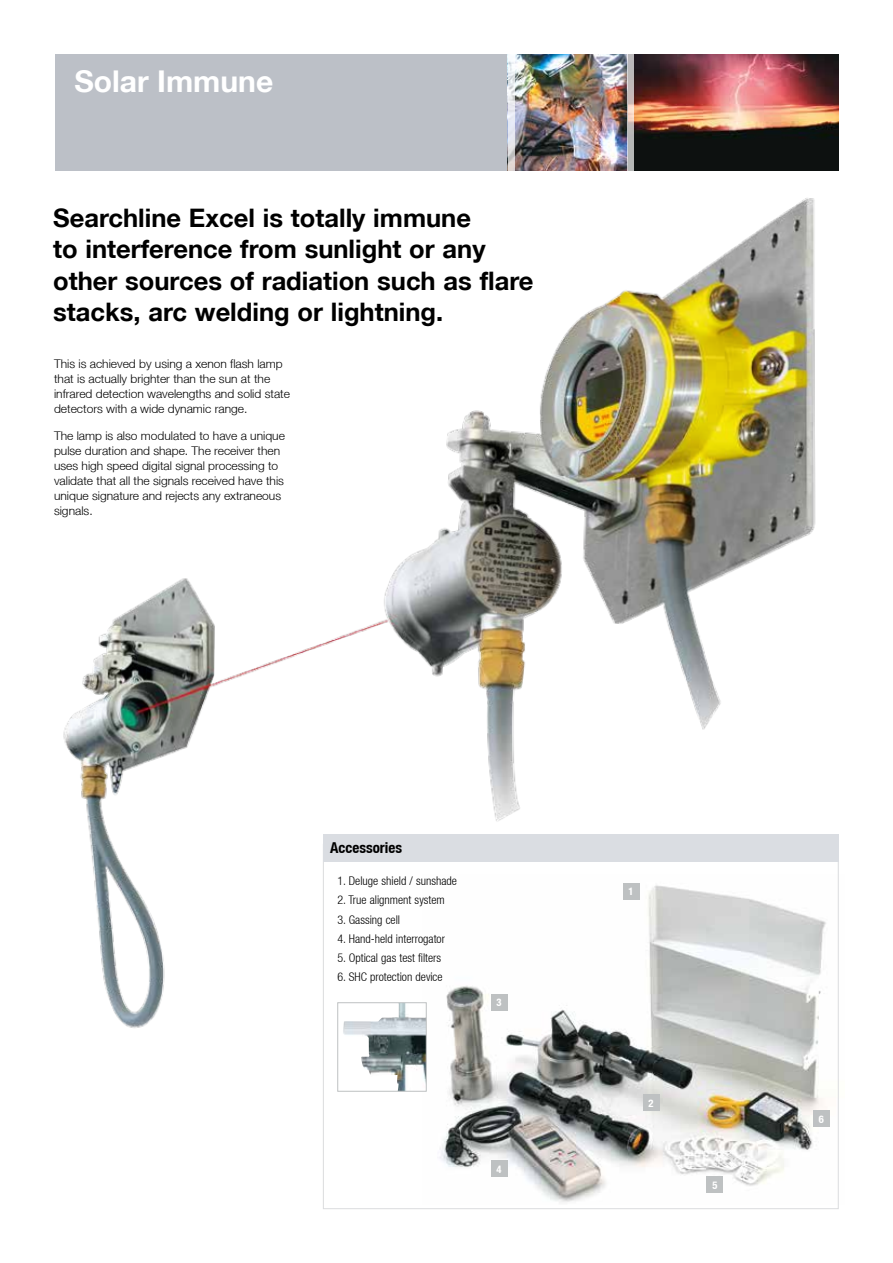
<style>
.page{position:relative;width:893px;height:1263px;background:#fff}
.page>*{position:absolute;margin:0;border:0;box-sizing:border-box;transform-origin:0 0}
.t1{font:700 30px "Helvetica Neue LT";color:#fff}
.t2{font:700 25.5px/31.5px "Helvetica Neue LT";color:#000}
.t3{font:700 condensed 15px "Helvetica Neue LT";color:#000}
.t4{font:300 12px/15px "Helvetica Neue LT";color:#000}
.t5{font:300 condensed 12px "Helvetica Neue LT";color:#000}
.t6{font:700 condensed 10.5px "Helvetica Neue LT";color:#fff}
</style>
<div class="page">
<img style="left:422px;top:1030px;width:417px;height:175px">
<img style="left:55px;top:170px;width:784px;height:860px">
<div style="left:55px;top:54px;width:784px;height:116px;background:#bcc0c7"></div>
<img style="left:515px;top:54px;width:324px;height:116px">
<svg style="left:627px;top:54px;width:7px;height:121px"></svg>
<svg style="left:508px;top:54px;width:7px;height:117px"></svg>
<div style="left:323px;top:834px;width:515px;height:28px;background:#dadde2"></div>
<div style="left:813px;top:1111px;width:16px;height:16px;background:#bec1c2"></div>
<div style="left:707px;top:1177px;width:16px;height:16px;background:#bec1c2"></div>
<div style="left:491px;top:1161px;width:16px;height:16px;background:#bec1c2"></div>
<div style="left:643px;top:1095px;width:16px;height:16px;background:#bec1c2"></div>
<div style="left:623px;top:883px;width:16px;height:16px;background:#bec1c2"></div>
<div style="left:491px;top:994px;width:16px;height:16px;background:#bec1c2"></div>
<img style="left:343px;top:1004px;width:82px;height:85px">
<div style="left:337px;top:1002px;width:90px;height:89px;border:1px solid #bec1c2"></div>
<h1 class="t1" style="left:74px;top:63px;width:200px">Solar Immune</h1>
<h2 class="t2" style="left:53px;top:201px;width:482px">Searchline Excel is totally immune<br>to interference from sunlight or any other sources of radiation such as flare stacks, arc welding or lightning.</h2>
<p class="t4" style="left:54px;top:356px;width:238px">This is achieved by using a xenon flash lamp that is actually brighter than the sun at the infrared detection wavelengths and solid state detectors with a wide dynamic range.</p>
<p class="t4" style="left:54px;top:428px;width:232px">The lamp is also modulated to have a unique pulse duration and shape. The receiver then uses high speed digital signal processing to validate that all the signals received have this unique signature and rejects any extraneous signals.</p>
<p class="t3" style="left:330px;top:839px;width:73px">Accessories</p>
<p class="t5" style="left:337px;top:874px;width:121px">1. Deluge shield / sunshade</p>
<p class="t5" style="left:337px;top:893px;width:109px">2. True alignment system</p>
<p class="t5" style="left:337px;top:912px;width:64px">3. Gassing cell</p>
<p class="t5" style="left:337px;top:932px;width:109px">4. Hand-held interrogator</p>
<p class="t5" style="left:337px;top:951px;width:105px">5. Optical gas test filters</p>
<p class="t5" style="left:337px;top:970px;width:107px">6. SHC protection device</p>
<p class="t6" style="left:497px;top:996px;width:7px">3</p>
<p class="t6" style="left:497px;top:1163px;width:7px">4</p>
<p class="t6" style="left:629px;top:885px;width:7px">1</p>
<p class="t6" style="left:649px;top:1096px;width:7px">2</p>
<p class="t6" style="left:712px;top:1179px;width:7px">5</p>
<p class="t6" style="left:819px;top:1112px;width:7px">6</p>
</div>
